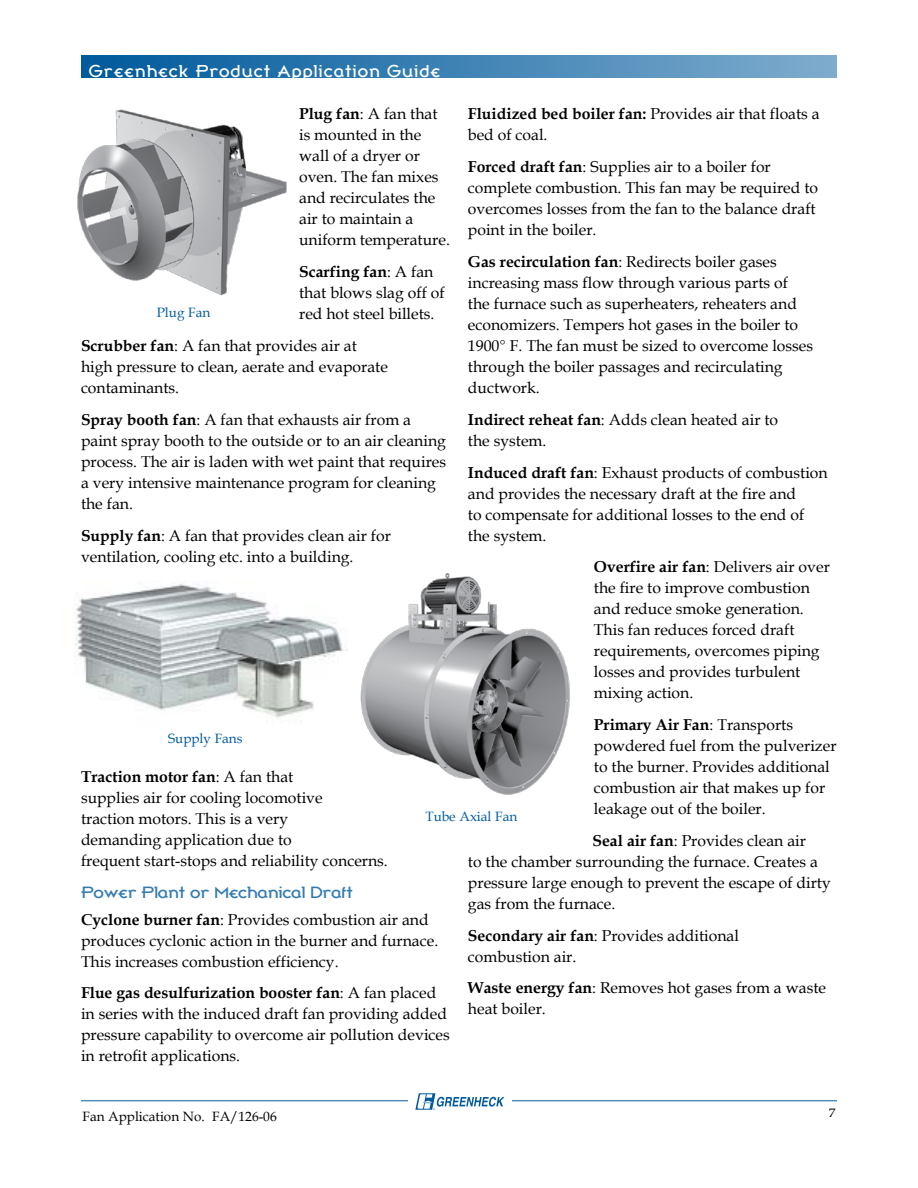
<style>
.page{position:relative;width:918px;height:1188px;background:#fff}
.page>*{position:absolute;margin:0;border:0;box-sizing:border-box;transform-origin:0 0}
.t1{font:17.1px "Broadband ICG";letter-spacing:.05em;color:#fff;scale:1.05 1}
.t2{font:16.2px "Broadband ICG";letter-spacing:-.015em;color:#337bb0;scale:1.11 1}
.t3{font:15.75px/21px "Book Antiqua";color:#000}
.t4{font:13.5px "Book Antiqua";color:#005a9c}
.t5{font:13.5px "Book Antiqua";color:#000}
.t6{font:12.15px "Book Antiqua";color:#000;scale:1.11 1}
.t7{font:2.7px "Helvetica";color:#005a9c}
.s1{font-weight:700}
.s2{font-family:"Helvetica Neue LT Std";font-weight:100}
</style>
<div class="page">
<div style="left:81px;top:56px;width:756px;height:22px;background:linear-gradient(to right,#005a9c,#7faccd)"></div>
<hr style="left:81px;top:1100px;width:756px;height:1px;background:#005a9c">
<div style="left:408px;top:1090px;width:104px;height:24px;background:#fff"></div>
<svg style="left:415px;top:1093px;width:89px;height:17px"></svg>
<img style="left:77px;top:109px;width:210px;height:187px">
<img style="left:75px;top:583px;width:269px;height:136px">
<img style="left:360px;top:573px;width:210px;height:222px">
<p class="t1" style="left:89px;top:60px;width:336px">Greenheck Product Application Guide</p>
<p class="t3" style="left:468px;top:103px;width:353px"><span class="s1">Fluidized bed boiler fan:</span> Provides air that floats a bed of coal.</p>
<p class="t3" style="left:468px;top:156px;width:352px"><span class="s1">Forced draft fan</span>: Supplies air to a boiler for complete combustion. This fan may be required to overcomes losses from the fan to the balance draft point in the boiler.</p>
<p class="t3" style="left:468px;top:251px;width:347px"><span class="s1">Gas recirculation fan</span>: Redirects boiler gases increasing mass flow through various parts of the furnace such as superheaters, reheaters and economizers. Tempers hot gases in the boiler to 1900<span class="s2">°</span> F. The fan must be sized to overcome losses through the boiler passages and recirculating ductwork.</p>
<p class="t3" style="left:468px;top:409px;width:312px"><span class="s1">Indirect reheat fan</span>: Adds clean heated air to the system.</p>
<p class="t3" style="left:468px;top:461px;width:361px"><span class="s1">Induced draft fan</span>: Exhaust products of combustion and provides the necessary draft at the fire and<br>to compensate for additional losses to the end of the system.</p>
<p class="t3" style="left:594px;top:556px;width:237px"><span class="s1">Overfire air fan</span>: Delivers air over the fire to improve combustion and reduce smoke generation.<br>This fan reduces forced draft requirements, overcomes piping losses and provides turbulent mixing action.</p>
<p class="t3" style="left:594px;top:714px;width:244px"><span class="s1">Primary Air Fan</span>: Transports powdered fuel from the pulverizer to the burner. Provides additional combustion air that makes up for leakage out of the boiler.</p>
<p class="t3" style="left:468px;top:830px;width:364px;text-indent:124px"><span class="s1">Seal air fan</span>: Provides clean air<br>to the chamber surrounding the furnace. Creates a pressure large enough to prevent the escape of dirty gas from the furnace.</p>
<p class="t3" style="left:468px;top:924px;width:273px"><span class="s1">Secondary air fan</span>: Provides additional combustion air.</p>
<p class="t3" style="left:468px;top:977px;width:360px"><span class="s1">Waste energy fan</span>: Removes hot gases from a waste heat boiler.</p>
<p class="t3" style="left:299px;top:103px;width:152px"><span class="s1">Plug fan</span>: A fan that is mounted in the wall of a dryer or oven. The fan mixes and recirculates the air to maintain a uniform temperature.</p>
<p class="t3" style="left:299px;top:261px;width:147px"><span class="s1">Scarfing fan</span>: A fan that blows slag off of red hot steel billets.</p>
<p class="t3" style="left:81px;top:335px;width:308px"><span class="s1">Scrubber fan</span>: A fan that provides air at high pressure to clean, aerate and evaporate contaminants.</p>
<p class="t3" style="left:81px;top:409px;width:367px"><span class="s1">Spray booth fan</span>: A fan that exhausts air from a paint spray booth to the outside or to an air cleaning process. The air is laden with wet paint that requires a very intensive maintenance program for cleaning the fan.</p>
<p class="t3" style="left:81px;top:524px;width:311px"><span class="s1">Supply fan</span>: A fan that provides clean air for ventilation, cooling etc. into a building.</p>
<p class="t4" style="left:157px;top:303px;width:55px">Plug Fan</p>
<p class="t4" style="left:168px;top:729px;width:76px">Supply Fans</p>
<p class="t3" style="left:81px;top:766px;width:308px"><span class="s1">Traction motor fan</span>: A fan that<br>supplies air for cooling locomotive<br>traction motors. This is a very<br>demanding application due to<br>frequent start-stops and reliability concerns.</p>
<p class="t2" style="left:81px;top:883px;width:246px">Power Plant or Mechanical Draft</p>
<p class="t3" style="left:81px;top:908px;width:359px"><span class="s1">Cyclone burner fan</span>: Provides combustion air and produces cyclonic action in the burner and furnace.<br>This increases combustion efficiency.</p>
<p class="t3" style="left:81px;top:982px;width:370px"><span class="s1">Flue gas desulfurization booster fan</span>: A fan placed in series with the induced draft fan providing added pressure capability to overcome air pollution devices in retrofit applications.</p>
<p class="t4" style="left:425px;top:807px;width:93px">Tube Axial Fan</p>
<p class="t5" style="left:82px;top:1107px;width:196px">Fan Application No. FA/126-06</p>
<p class="t7" style="left:433px;top:1106px;width:3px">®</p>
<p class="t6" style="left:829px;top:1104px;width:8px">7</p>
</div>
